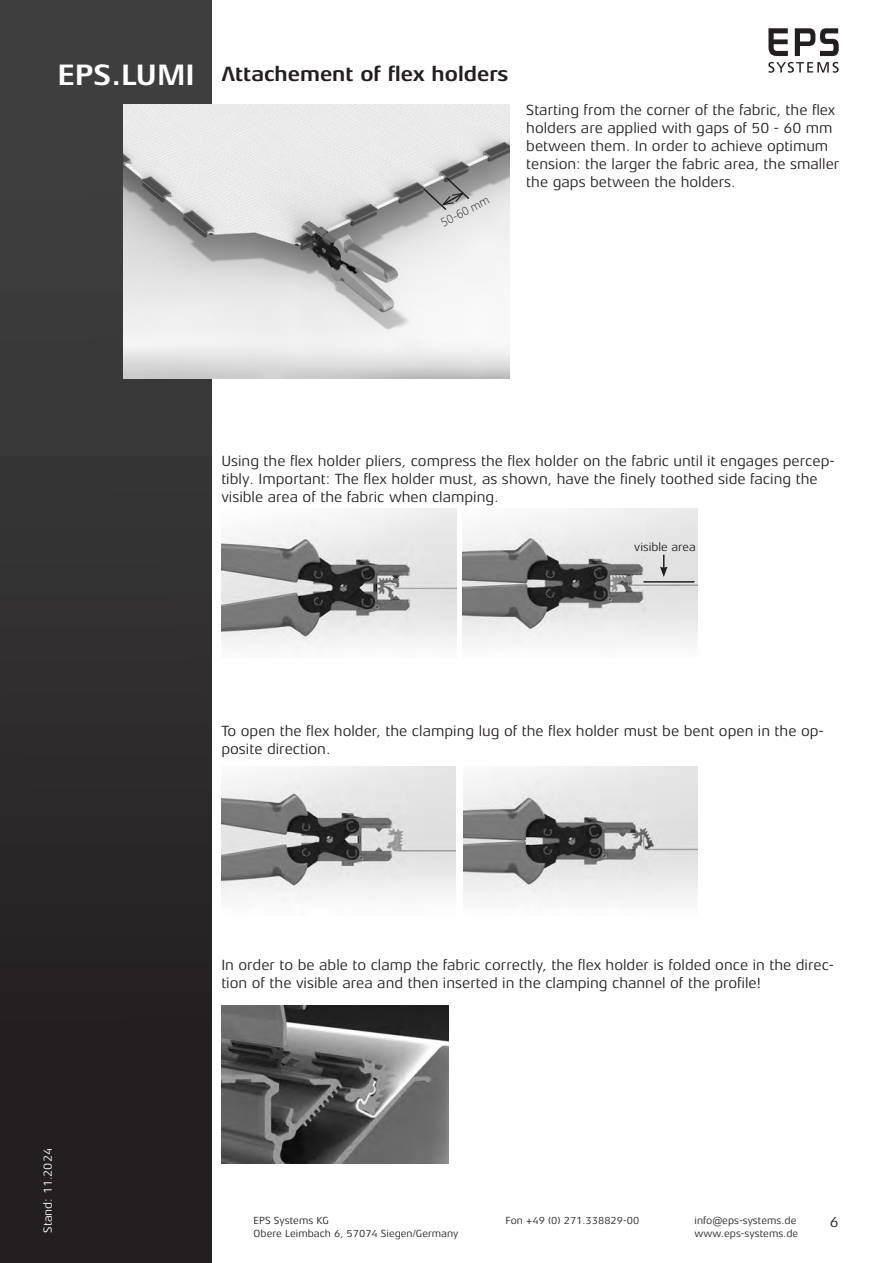
<style>
.page{position:relative;width:893px;height:1263px;background:#fff}
.page>*{position:absolute;margin:0;border:0;box-sizing:border-box;transform-origin:0 0}
.t1{font:700 30px "Aeonis LT Pro";color:#fff}
.t2{font:700 21px "Aeonis LT Pro";color:#231f20}
.t3{font:15px/18px "Aeonis LT Pro";color:#231f20}
.t4{font:12px "Aeonis LT Pro";color:#fff}
.t5{font:12px "Aeonis LT Pro";color:#231f20}
.t6{font:300 12px "Segoe UI";color:#231f20}
.t7{font:10.5px "Aeonis LT Pro";color:#231f20}
</style>
<div class="page">
<div style="left:0;top:0;width:211px;height:1263px;background:linear-gradient(to bottom,#424344,#1f1b1c)"></div>
<svg style="left:768px;top:28px;width:20px;height:28px"></svg>
<svg style="left:795px;top:28px;width:44px;height:28px"></svg>
<svg style="left:768px;top:62px;width:71px;height:11px"></svg>
<img style="left:221px;top:1006px;width:228px;height:157px">
<img style="left:221px;top:508px;width:236px;height:138px">
<img style="left:462px;top:508px;width:236px;height:135px">
<img style="left:221px;top:766px;width:234px;height:131px">
<img style="left:464px;top:766px;width:234px;height:133px">
<hr style="left:643px;top:581px;width:51px;height:2px;background:#231f20">
<svg style="left:660px;top:555px;width:8px;height:22px"></svg>
<img style="left:124px;top:104px;width:385px;height:275px">
<svg style="left:422px;top:176px;width:49px;height:36px"></svg>
<h1 class="t1" style="left:57px;top:58px;width:139px">EPS.LUMI</h1>
<h2 class="t2" style="left:221px;top:63px;width:289px">Attachement of flex holders</h2>
<p class="t6" style="left:437px;top:213px;width:54px;rotate:-27deg">50-60 mm</p>
<p class="t3" style="left:526px;top:101px;width:315px">Starting from the corner of the fabric, the flex holders are applied with gaps of 50 - 60 mm between them. In order to achieve optimum tension: the larger the fabric area, the smaller the gaps between the holders.</p>
<p class="t4" style="left:41px;top:1233px;width:86px;rotate:-90deg">Stand: 11.2024</p>
<p class="t3" style="left:221px;top:452px;width:615px">Using the flex holder pliers, compress the flex holder on the fabric until it engages percep&shy;tibly. Important: The flex holder must, as shown, have the finely toothed side facing the visible area of the fabric when clamping.</p>
<p class="t5" style="left:634px;top:540px;width:63px">visible area</p>
<p class="t3" style="left:221px;top:722px;width:604px">To open the flex holder, the clamping lug of the flex holder must be bent open in the op&shy;posite direction.</p>
<p class="t3" style="left:221px;top:956px;width:614px">In order to be able to clamp the fabric correctly, the flex holder is folded once in the direc&shy;tion of the visible area and then inserted in the clamping channel of the profile!</p>
<p class="t7" style="left:254px;top:1215px;width:77px">EPS Systems KG</p>
<p class="t7" style="left:506px;top:1215px;width:135px">Fon +49 (0) 271.338829-00</p>
<p class="t7" style="left:695px;top:1215px;width:103px">info@eps-systems.de</p>
<p class="t7" style="left:254px;top:1227px;width:206px">Obere Leimbach 6, 57074 Siegen/Germany</p>
<p class="t7" style="left:695px;top:1227px;width:105px">www.eps-systems.de</p>
<p class="t3" style="left:830px;top:1213px;width:10px">6</p>
</div>
